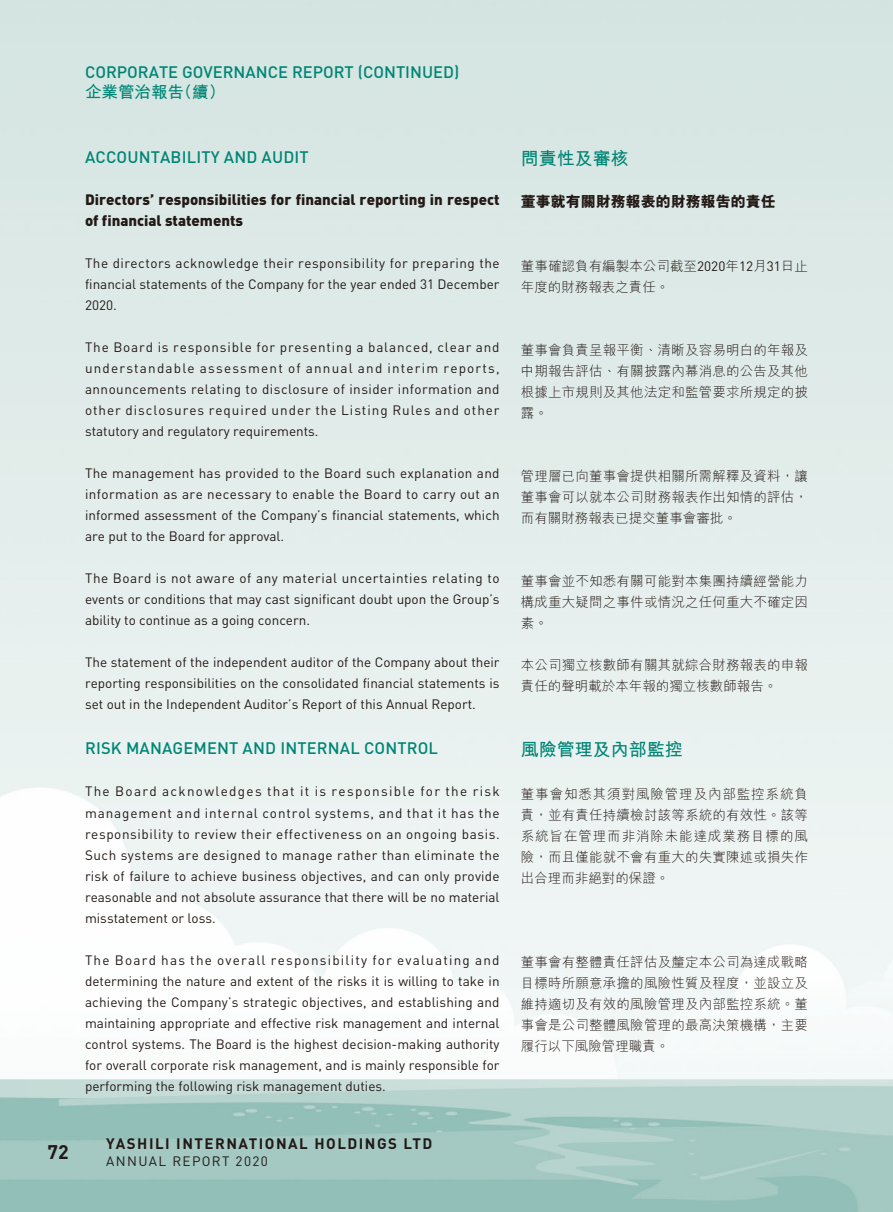
<style>
.page{position:relative;width:893px;height:1212px;background:#fff}
.page>*{position:absolute;margin:0;border:0;box-sizing:border-box;transform-origin:0 0}
.t1{font:700 19.5px "DIN Pro";color:#231916}
.t2{font:18px "M Hei HK Bold E Ten B5 H";color:#008575}
.t3{font:500 16.5px "DIN Pro";letter-spacing:.01em;color:#008575}
.t4{font:16.5px "M Hei HK Bold E Ten B5 H";color:#008575}
.t5{font:900 15px/21px "DIN Pro";color:#231916}
.t6{font:700 15px "DIN Pro";letter-spacing:.1em;color:#231916}
.t7{font:15px "M Hei HK Xbold E Ten B5 H";color:#231916}
.t8{font:13.5px/21px "DIN Pro";color:#231916;text-align:justify}
.t9{font:13.5px/21px "M Hei HK Light E Ten B5 H";letter-spacing:.015em;color:#231916;text-align:justify}
.t10{font:13.5px "DIN Pro";letter-spacing:.1em;color:#231916}
.s1{font-family:"DIN Pro"}
</style>
<div class="page">
<p class="t3" style="left:85px;top:66px;width:376px">CORPORATE GOVERNANCE REPORT (CONTINUED)</p>
<p class="t4" style="left:85px;top:86px;width:142px">企業管治報告（續）</p>
<p class="t3" style="left:85px;top:151px;width:225px">ACCOUNTABILITY AND AUDIT</p>
<p class="t5" style="left:85px;top:191px;width:416px">Directors’ responsibilities for financial reporting in respect of financial statements</p>
<p class="t8" style="left:85px;top:255px;width:416px">The directors acknowledge their responsibility for preparing the financial statements of the Company for the year ended 31 December 2020.</p>
<p class="t8" style="left:85px;top:339px;width:416px">The Board is responsible for presenting a balanced, clear and understandable assessment of annual and interim reports, announcements relating to disclosure of insider information and other disclosures required under the Listing Rules and other statutory and regulatory requirements.</p>
<p class="t8" style="left:85px;top:465px;width:416px">The management has provided to the Board such explanation and information as are necessary to enable the Board to carry out an informed assessment of the Company’s financial statements, which are put to the Board for approval.</p>
<p class="t8" style="left:85px;top:570px;width:416px">The Board is not aware of any material uncertainties relating to events or conditions that may cast significant doubt upon the Group’s ability to continue as a going concern.</p>
<p class="t8" style="left:85px;top:654px;width:416px">The statement of the independent auditor of the Company about their reporting responsibilities on the consolidated financial statements is set out in the Independent Auditor’s Report of this Annual Report.</p>
<p class="t3" style="left:85px;top:742px;width:354px">RISK MANAGEMENT AND INTERNAL CONTROL</p>
<p class="t8" style="left:85px;top:783px;width:416px">The Board acknowledges that it is responsible for the risk management and internal control systems, and that it has the responsibility to review their effectiveness on an ongoing basis.<br>Such systems are designed to manage rather than eliminate the risk of failure to achieve business objectives, and can only provide reasonable and not absolute assurance that there will be no material misstatement or loss.</p>
<p class="t8" style="left:85px;top:951px;width:416px">The Board has the overall responsibility for evaluating and determining the nature and extent of the risks it is willing to take in achieving the Company’s strategic objectives, and establishing and maintaining appropriate and effective risk management and internal control systems. The Board is the highest decision-making authority for overall corporate risk management, and is mainly responsible for performing the following risk management duties.</p>
<h1 class="t1" style="left:48px;top:1144px;width:23px">72</h1>
<p class="t6" style="left:106px;top:1138px;width:328px">YASHILI INTERNATIONAL HOLDINGS LTD</p>
<p class="t10" style="left:106px;top:1156px;width:163px">ANNUAL REPORT 2020</p>
<h2 class="t2" style="left:521px;top:151px;width:110px">問責性及審核</h2>
<p class="t7" style="left:521px;top:196px;width:256px">董事就有關財務報表的財務報告的責任</p>
<p class="t9" style="left:521px;top:257px;width:289px">董事確認負有編製本公司截至<span class="s1">2020</span>年<span class="s1">12</span>月<span class="s1">31</span>日止年度的財務報表之責任。</p>
<p class="t9" style="left:521px;top:341px;width:289px">董事會負責呈報平衡、清晰及容易明白的年報及中期報告評估、有關披露內幕消息的公告及其他根據上市規則及其他法定和監管要求所規定的披露。</p>
<p class="t9" style="left:521px;top:467px;width:289px">管理層已向董事會提供相關所需解釋及資料，讓董事會可以就本公司財務報表作出知情的評估，而有關財務報表已提交董事會審批。</p>
<p class="t9" style="left:521px;top:572px;width:289px">董事會並不知悉有關可能對本集團持續經營能力構成重大疑問之事件或情況之任何重大不確定因素。</p>
<p class="t9" style="left:521px;top:656px;width:289px">本公司獨立核數師有關其就綜合財務報表的申報責任的聲明載於本年報的獨立核數師報告。</p>
<h2 class="t2" style="left:521px;top:742px;width:164px">風險管理及內部監控</h2>
<p class="t9" style="left:521px;top:785px;width:289px">董事會知悉其須對風險管理及內部監控系統負責，並有責任持續檢討該等系統的有效性。該等系統旨在管理而非消除未能達成業務目標的風險，而且僅能就不會有重大的失實陳述或損失作出合理而非絕對的保證。</p>
<p class="t9" style="left:521px;top:953px;width:289px">董事會有整體責任評估及釐定本公司為達成戰略目標時所願意承擔的風險性質及程度，並設立及維持適切及有效的風險管理及內部監控系統。董事會是公司整體風險管理的最高決策機構，主要履行以下風險管理職責。</p>
</div>
